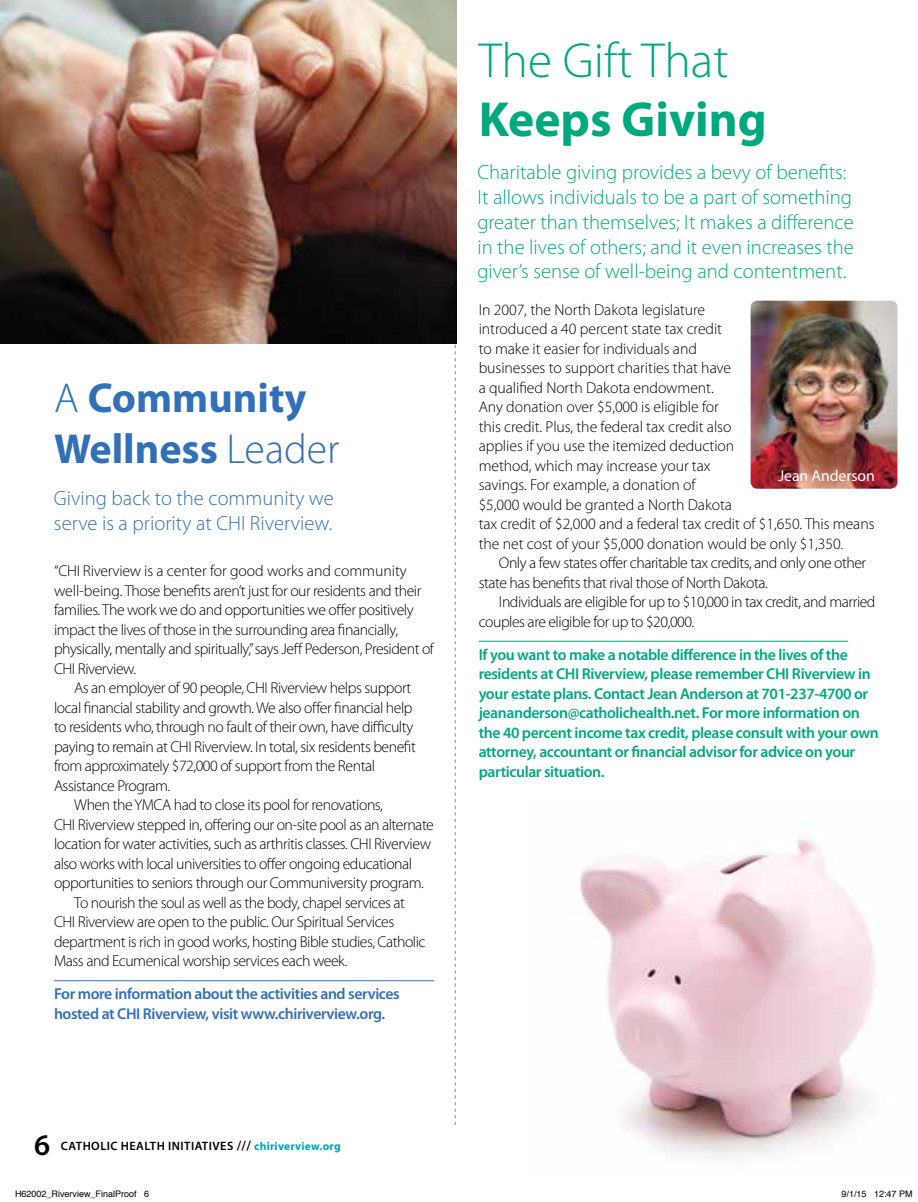
<style>
.page{position:relative;width:918px;height:1202px;background:#fff}
.page>*{position:absolute;margin:0;border:0;box-sizing:border-box;transform-origin:0 0}
.t1{font:300 49.5px "Myriad Pro";color:#00a87e}
.t2{font:700 49.5px "Myriad Pro";color:#00a87e}
.t3{font:700 42px/50.4px "Myriad Pro";color:#3170b8}
.t4{font:600 30px "Myriad Pro";color:#000}
.t5{font:300 20.7px/24.8px "Myriad Pro";color:#00a87e}
.t6{font:300 20.7px/24.8px "Myriad Pro";color:#3170b8}
.t7{font:300 15.75px/19.5px "Myriad Pro";letter-spacing:-.03em;color:#000}
.t8{font:300 15.75px/19.5px "Myriad Pro";letter-spacing:-.005em;color:#000}
.t9{font:600 15.75px/19.5px "Myriad Pro";letter-spacing:-.025em;color:#00a87e}
.t10{font:600 15.75px/19.5px "Myriad Pro";letter-spacing:-.025em;color:#3170b8}
.t11{font:15.75px "Myriad Pro";letter-spacing:-.005em;color:#fff}
.t12{font:600 12.15px "Myriad Pro";letter-spacing:.04em;color:#000}
.t13{font:9px "Helvetica";color:#000}
.s1{font-weight:300}
.s2{font-size:13.5px}
.s3{font-weight:700;font-size:11.55px;color:#00a5b8}
</style>
<div class="page">
<hr style="left:54px;top:980px;width:380px;height:1px;background:#3170b8">
<svg style="left:455px;top:344px;width:1px;height:781px"></svg>
<img style="left:0;top:0;width:456px;height:344px">
<img style="left:580px;top:838px;width:296px;height:320px">
<img style="left:751px;top:301px;width:146px;height:187px">
<hr style="left:479px;top:641px;width:369px;height:1px;background:#00a87e">
<h1 class="t1" style="left:479px;top:31px;width:252px">The Gift That</h1>
<h1 class="t2" style="left:479px;top:87px;width:290px">Keeps Giving</h1>
<h2 class="t3" style="left:54px;top:371px;width:287px"><span class="s1">A</span> Community<br>Wellness <span class="s1">Leader</span></h2>
<h3 class="t6" style="left:54px;top:486px;width:281px">Giving back to the community we serve is a priority at CHI Riverview.</h3>
<p class="t7" style="left:54px;top:561px;width:382px">“CHI Riverview is a center for good works and community well-being. Those benefits aren’t just for our residents and their families. The work we do and opportunities we offer positively impact the lives of those in the surrounding area financially, physically, mentally and spiritually,” says Jeff Pederson, President of CHI Riverview.</p>
<p class="t7" style="left:74px;top:678px;width:339px">As an employer of 90 people, CHI Riverview helps support</p>
<p class="t7" style="left:54px;top:697px;width:360px">local financial stability and growth. We also offer financial help</p>
<p class="t7" style="left:54px;top:717px;width:361px">to residents who, through no fault of their own, have difficulty</p>
<p class="t7" style="left:54px;top:736px;width:363px">paying to remain at CHI Riverview. In total, six residents benefit</p>
<p class="t7" style="left:54px;top:756px;width:323px">from approximately $72,000 of support from the Rental</p>
<p class="t7" style="left:54px;top:775px;width:118px">Assistance Program.</p>
<p class="t7" style="left:74px;top:795px;width:310px">When the YMCA had to close its pool for renovations,</p>
<p class="t7" style="left:54px;top:814px;width:381px">CHI Riverview stepped in, offering our on-site pool as an alternate</p>
<p class="t7" style="left:54px;top:834px;width:379px">location for water activities, such as arthritis classes. CHI Riverview</p>
<p class="t7" style="left:54px;top:853px;width:360px">also works with local universities to offer ongoing educational</p>
<p class="t7" style="left:54px;top:873px;width:371px">opportunities to seniors through our Communiversity program.</p>
<p class="t7" style="left:74px;top:892px;width:332px">To nourish the soul as well as the body, chapel services at</p>
<p class="t7" style="left:54px;top:912px;width:342px">CHI Riverview are open to the public. Our Spiritual Services</p>
<p class="t7" style="left:54px;top:931px;width:373px">department is rich in good works, hosting Bible studies, Catholic</p>
<p class="t7" style="left:54px;top:951px;width:295px">Mass and Ecumenical worship services each week.</p>
<p class="t10" style="left:54px;top:983px;width:347px">For more information about the activities and services hosted at CHI Riverview, visit www.chiriverview.org.</p>
<h3 class="t5" style="left:477px;top:160px;width:378px">Charitable giving provides a bevy of benefits:<br>It allows individuals to be a part of something greater than themselves; It makes a difference in the lives of others; and it even increases the giver’s sense of well-being and contentment.</h3>
<p class="t8" style="left:479px;top:299px;width:397px">In 2007, the North Dakota legislature<br>introduced a 40 percent state tax credit<br>to make it easier for individuals and<br>businesses to support charities that have<br>a qualified North Dakota endowment.<br>Any donation over $5,000 is eligible for<br>this credit. Plus, the federal tax credit also<br>applies if you use the itemized deduction<br>method, which may increase your tax<br>savings. For example, a donation of<br>$5,000 would be granted a North Dakota<br>tax credit of $2,000 and a federal tax credit of $1,650. This means the net cost of your $5,000 donation would be only $1,350.</p>
<p class="t7" style="left:479px;top:553px;width:389px;text-indent:20px">Only a few states offer charitable tax credits, and only one other state has benefits that rival those of North Dakota.</p>
<p class="t7" style="left:479px;top:592px;width:398px;text-indent:20px">Individuals are eligible for up to $10,000 in tax credit, and married couples are eligible for up to $20,000.</p>
<p class="t9" style="left:479px;top:644px;width:402px">If you want to make a notable difference in the lives of the residents at CHI Riverview, please remember CHI Riverview in your estate plans. Contact Jean Anderson at 701-237-4700 or jeananderson@catholichealth.net. For more information on the 40 percent income tax credit, please consult with your own attorney, accountant or financial advisor for advice on your particular situation.</p>
<p class="t11" style="left:779px;top:467px;width:98px">Jean Anderson</p>
<h3 class="t4" style="left:34px;top:1125px;width:18px">6</h3>
<p class="t12" style="left:61px;top:1137px;width:281px">CATHOLIC HEALTH INITIATIVES <span class="s2">///</span> <span class="s3">chiriverview.org</span></p>
<p class="t13" style="left:15px;top:1187px;width:136px">H62002_Riverview_FinalProof 6</p>
<p class="t13" style="left:842px;top:1187px;width:73px">9/1/15 12:47 PM</p>
</div>
